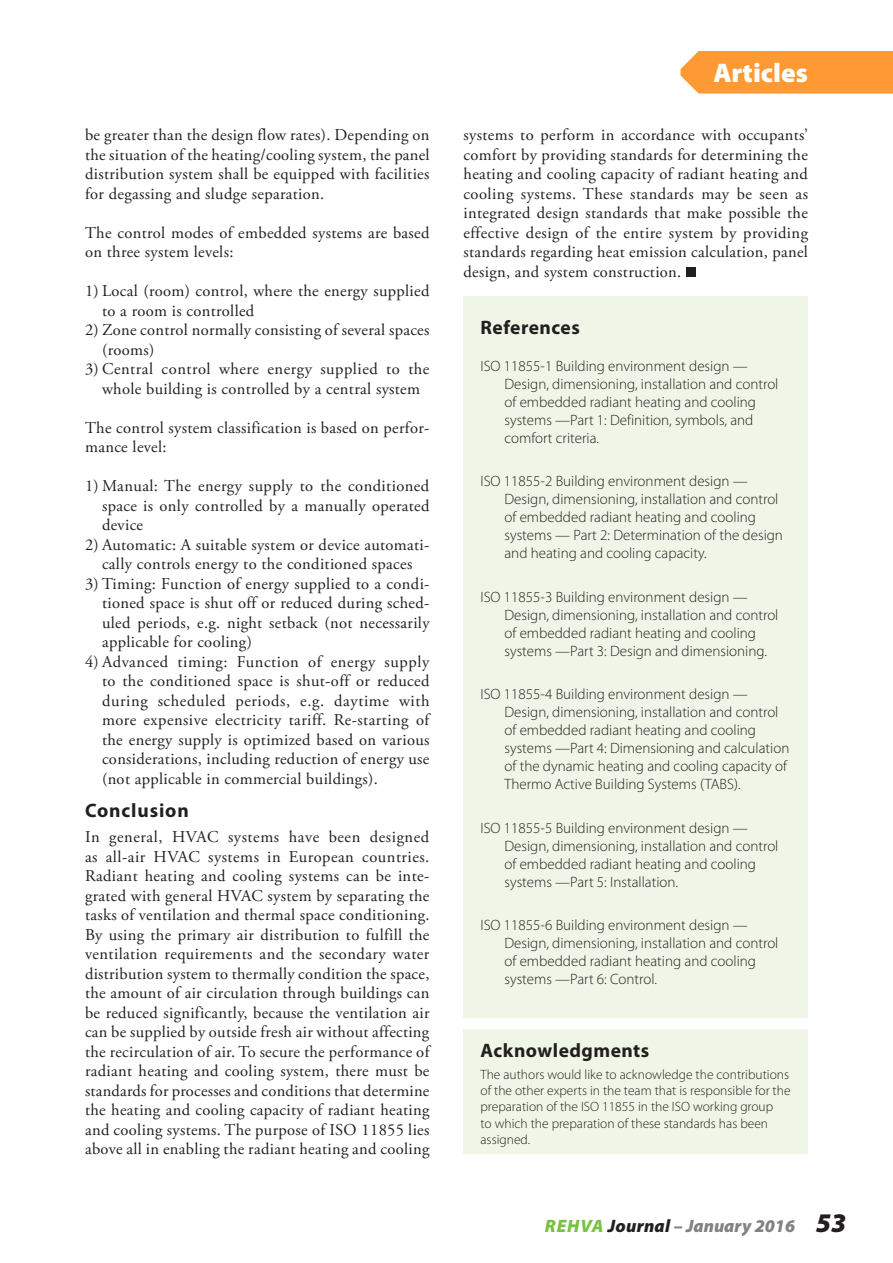
<style>
.page{position:relative;width:893px;height:1263px;background:#fff}
.page>*{position:absolute;margin:0;border:0;box-sizing:border-box;transform-origin:0 0}
.t1{font:900 27px "Myriad Pro";color:#fff}
.Heading_2{font:700 19.5px "Myriad Pro";letter-spacing:.025em;color:#231f20}
.Heading_2-2{font:700 19.5px "Myriad Pro";letter-spacing:.045em;color:#231f20}
.t2{font:italic 900 18px "Myriad Pro";letter-spacing:.015em;color:#808285}
.List_NoBullet{font:16.5px/19.5px "Adobe Garamond Pro";letter-spacing:.02em;color:#231f20;text-align:justify}
.List_2{font:300 15px/18px "Myriad Pro";color:#231f20}
.List{font:300 13.5px/16.2px "Myriad Pro";color:#231f20}
.s1{color:#79c142}
.s2{color:#231f20}
.s3{font-size:27px;color:#231f20}
</style>
<div class="page">
<div style="left:686px;top:267px;width:10px;height:10px;background:#231f20"></div>
<div style="left:463px;top:296px;width:345px;height:722px;background:#eff6e8"></div>
<div style="left:463px;top:1029px;width:345px;height:125px;background:#eff6e8"></div>
<div style="left:681px;top:51px;width:212px;height:43px;background:#f93"></div>
<p class="List_NoBullet" style="left:85px;top:126px;width:346px">be greater than the design flow rates). Depending on the situation of the heating/cooling system, the panel distribution system shall be equipped with facilities for degassing and sludge separation.</p>
<p class="List_NoBullet" style="left:85px;top:223px;width:346px">The control modes of embedded systems are based on three system levels:</p>
<p class="List_NoBullet" style="left:102px;top:282px;width:329px;text-indent:-17px">1) Local (room) control, where the energy supplied to a room is controlled</p>
<p class="List_NoBullet" style="left:102px;top:321px;width:329px;text-indent:-17px">2) Zone control normally consisting of several spaces (rooms)</p>
<p class="List_NoBullet" style="left:85px;top:360px;width:346px;text-align:center">3) Central control where energy supplied to the whole building is controlled by a central system</p>
<p class="List_NoBullet" style="left:85px;top:418px;width:346px">The control system classification is based on perfor&shy;mance level:</p>
<p class="List_NoBullet" style="left:102px;top:477px;width:329px;text-indent:-17px">1) Manual: The energy supply to the conditioned space is only controlled by a manually operated device</p>
<p class="List_NoBullet" style="left:85px;top:535px;width:346px;text-align:center">2) Automatic: A suitable system or device automati&shy;cally controls energy to the conditioned spaces</p>
<p class="List_NoBullet" style="left:102px;top:574px;width:329px;text-indent:-17px">3) Timing: Function of energy supplied to a condi&shy;tioned space is shut off or reduced during sched&shy;uled periods, e.g. night setback (not necessarily applicable for cooling)</p>
<p class="List_NoBullet" style="left:102px;top:652px;width:329px;text-indent:-17px">4) Advanced timing: Function of energy supply to the conditioned space is shut-off or reduced during scheduled periods, e.g. daytime with more expensive electricity tariff. Re-starting of the energy supply is optimized based on various considerations, including reduction of energy use (not applicable in commercial buildings).</p>
<p class="Heading_2-2" style="left:85px;top:797px;width:105px">Conclusion</p>
<p class="List_NoBullet" style="left:85px;top:828px;width:346px">In general, HVAC systems have been designed as all-air HVAC systems in European countries.<br>Radiant heating and cooling systems can be inte&shy;grated with general HVAC system by separating the tasks of ventilation and thermal space conditioning.<br>By using the primary air distribution to fulfill the ventilation requirements and the secondary water distribution system to thermally condition the space, the amount of air circulation through buildings can be reduced significantly, because the ventilation air can be supplied by outside fresh air without affecting the recirculation of air. To secure the performance of radiant heating and cooling system, there must be standards for processes and conditions that determine the heating and cooling capacity of radiant heating and cooling systems. The purpose of ISO 11855 lies above all in enabling the radiant heating and cooling</p>
<h1 class="t1" style="left:713px;top:54px;width:96px">Articles</h1>
<p class="List_NoBullet" style="left:463px;top:126px;width:346px">systems to perform in accordance with occupants’ comfort by providing standards for determining the heating and cooling capacity of radiant heating and cooling systems. These standards may be seen as integrated design standards that make possible the effective design of the entire system by providing standards regarding heat emission calculation, panel design, and system construction.</p>
<p class="Heading_2" style="left:480px;top:315px;width:101px">References</p>
<p class="List_2" style="left:504px;top:357px;width:275px;text-indent:-24px">ISO 11855-1 Building environment design — Design, dimensioning, installation and control of embedded radiant heating and cooling systems —Part 1: Definition, symbols, and comfort criteria.</p>
<p class="List_2" style="left:504px;top:472px;width:280px;text-indent:-24px">ISO 11855-2 Building environment design — Design, dimensioning, installation and control of embedded radiant heating and cooling systems — Part 2: Determination of the design and heating and cooling capacity.</p>
<p class="List_2" style="left:504px;top:588px;width:275px;text-indent:-24px">ISO 11855-3 Building environment design — Design, dimensioning, installation and control of embedded radiant heating and cooling systems —Part 3: Design and dimensioning.</p>
<p class="List_2" style="left:504px;top:685px;width:286px;text-indent:-24px">ISO 11855-4 Building environment design — Design, dimensioning, installation and control of embedded radiant heating and cooling systems —Part 4: Dimensioning and calculation of the dynamic heating and cooling capacity of Thermo Active Building Systems (TABS).</p>
<p class="List_2" style="left:504px;top:819px;width:275px;text-indent:-24px">ISO 11855-5 Building environment design — Design, dimensioning, installation and control of embedded radiant heating and cooling systems —Part 5: Installation.</p>
<p class="List_2" style="left:504px;top:916px;width:275px;text-indent:-24px">ISO 11855-6 Building environment design — Design, dimensioning, installation and control of embedded radiant heating and cooling systems —Part 6: Control.</p>
<p class="Heading_2" style="left:480px;top:1037px;width:170px">Acknowledgments</p>
<p class="List" style="left:480px;top:1066px;width:312px">The authors would like to acknowledge the contributions of the other experts in the team that is responsible for the preparation of the ISO 11855 in the ISO working group<br>to which the preparation of these standards has been assigned.</p>
<p class="t2" style="left:545px;top:1214px;width:303px"><span class="s1">REHVA</span> <span class="s2">Journal</span> – January 2016 <span class="s3">53</span></p>
</div>
